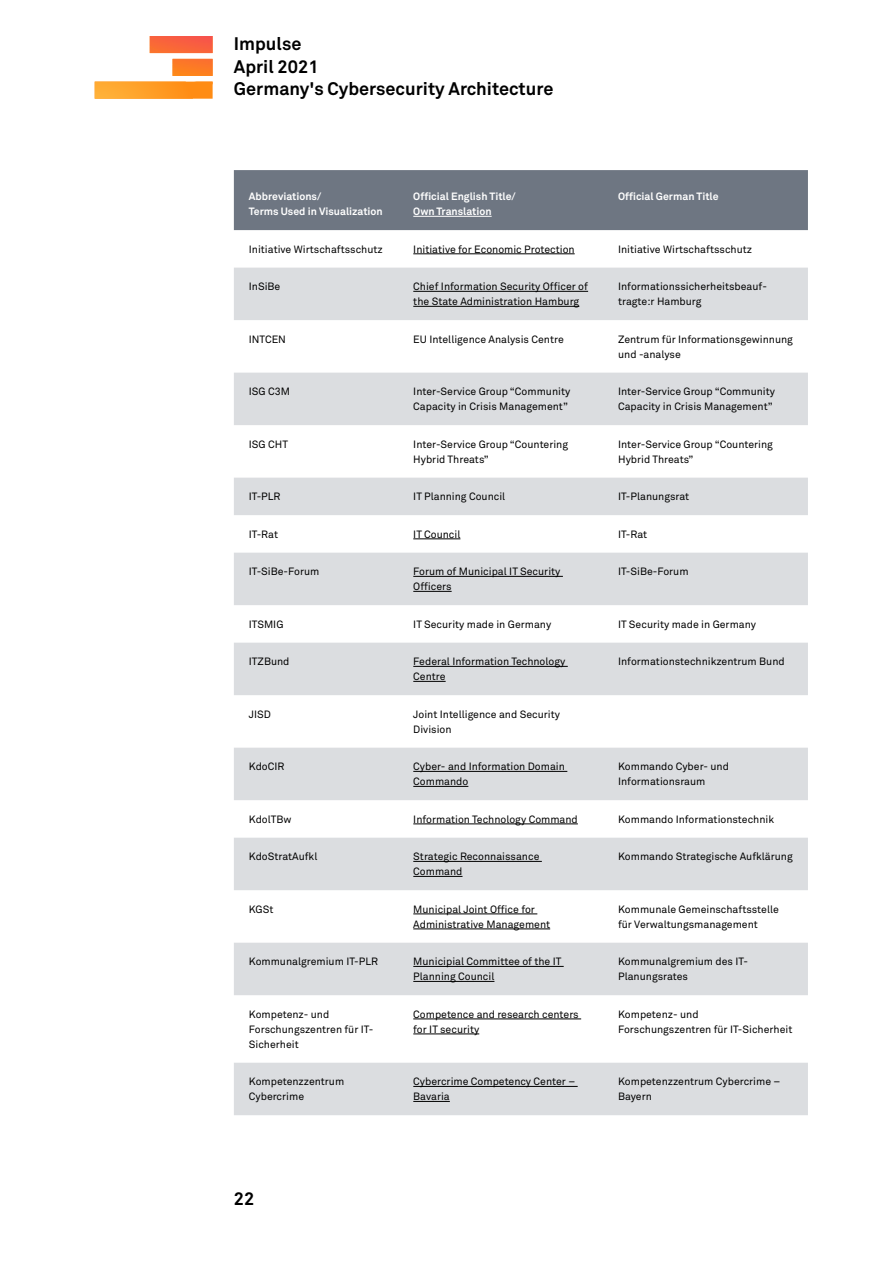
<style>
.page{position:relative;width:893px;height:1263px;background:#fff}
.page>*{position:absolute;margin:0;border:0;box-sizing:border-box;transform-origin:0 0}
.t1{font:700 18px/22.5px "Akkurat Std";color:#000}
.t2{font:10.5px/15px "Akkurat Std";color:#000}
.t3{font:700 10.5px/15px "Akkurat Std";color:#fff}
</style>
<div class="page">
<svg style="left:95px;top:36px;width:118px;height:63px"></svg>
<img style="left:95px;top:82px;width:98px;height:17px">
<img style="left:150px;top:36px;width:63px;height:48px">
<img style="left:150px;top:46px;width:32px;height:30px">
<div style="left:234px;top:170px;width:574px;height:60px;background:#6e7682"></div>
<svg style="left:234px;top:268px;width:574px;height:847px;fill:#dbdde0"></svg>
<hr style="left:413px;top:216px;width:79px;height:1px;background:#fff">
<hr style="left:413px;top:254px;width:162px;height:1px;background:#000">
<hr style="left:413px;top:291px;width:175px;height:1px;background:#000">
<hr style="left:413px;top:306px;width:166px;height:1px;background:#000">
<hr style="left:413px;top:539px;width:47px;height:1px;background:#000">
<hr style="left:413px;top:576px;width:150px;height:1px;background:#000">
<hr style="left:413px;top:591px;width:39px;height:1px;background:#000">
<hr style="left:413px;top:666px;width:155px;height:1px;background:#000">
<hr style="left:413px;top:681px;width:33px;height:1px;background:#000">
<hr style="left:413px;top:771px;width:154px;height:1px;background:#000">
<hr style="left:413px;top:786px;width:55px;height:1px;background:#000">
<hr style="left:413px;top:824px;width:165px;height:1px;background:#000">
<hr style="left:413px;top:861px;width:129px;height:1px;background:#000">
<hr style="left:413px;top:876px;width:49px;height:1px;background:#000">
<hr style="left:413px;top:914px;width:124px;height:1px;background:#000">
<hr style="left:413px;top:929px;width:137px;height:1px;background:#000">
<hr style="left:413px;top:966px;width:151px;height:1px;background:#000">
<hr style="left:413px;top:981px;width:81px;height:1px;background:#000">
<hr style="left:413px;top:1019px;width:168px;height:1px;background:#000">
<hr style="left:413px;top:1034px;width:66px;height:1px;background:#000">
<hr style="left:413px;top:1086px;width:165px;height:1px;background:#000">
<hr style="left:413px;top:1101px;width:37px;height:1px;background:#000">
<h1 class="t1" style="left:234px;top:32px;width:321px">Impulse<br>April 2021<br>Germany's Cybersecurity Architecture</h1>
<p class="t3" style="left:249px;top:189px;width:135px">Abbreviations/<br>Terms Used in Visualization</p>
<p class="t3" style="left:413px;top:189px;width:104px">Official English Title/<br>Own Translation</p>
<p class="t3" style="left:618px;top:189px;width:102px">Official German Title</p>
<p class="t2" style="left:249px;top:241px;width:135px">Initiative Wirtschaftsschutz</p>
<p class="t2" style="left:413px;top:241px;width:163px">Initiative for Economic Protection</p>
<p class="t2" style="left:618px;top:241px;width:135px">Initiative Wirtschaftsschutz</p>
<p class="t2" style="left:249px;top:279px;width:33px">InSiBe</p>
<p class="t2" style="left:413px;top:279px;width:176px">Chief Information Security Officer of the State Administration Hamburg</p>
<p class="t2" style="left:618px;top:279px;width:150px">Informationssicherheitsbeauf&shy;tragte:r Hamburg</p>
<p class="t2" style="left:249px;top:331px;width:39px">INTCEN</p>
<p class="t2" style="left:413px;top:331px;width:152px">EU Intelligence Analysis Centre</p>
<p class="t2" style="left:618px;top:331px;width:176px">Zentrum für Informationsgewinnung und -analyse</p>
<p class="t2" style="left:249px;top:384px;width:43px">ISG C3M</p>
<p class="t2" style="left:413px;top:384px;width:158px">Inter-Service Group “Community<br>Capacity in Crisis Management”</p>
<p class="t2" style="left:618px;top:384px;width:158px">Inter-Service Group “Community<br>Capacity in Crisis Management”</p>
<p class="t2" style="left:249px;top:436px;width:41px">ISG CHT</p>
<p class="t2" style="left:413px;top:436px;width:156px">Inter-Service Group “Countering<br>Hybrid Threats”</p>
<p class="t2" style="left:618px;top:436px;width:156px">Inter-Service Group “Countering<br>Hybrid Threats”</p>
<p class="t2" style="left:249px;top:489px;width:33px">IT-PLR</p>
<p class="t2" style="left:413px;top:489px;width:94px">IT Planning Council</p>
<p class="t2" style="left:618px;top:489px;width:73px">IT-Planungsrat</p>
<p class="t2" style="left:249px;top:526px;width:31px">IT-Rat</p>
<p class="t2" style="left:413px;top:526px;width:49px">IT Council</p>
<p class="t2" style="left:618px;top:526px;width:31px">IT-Rat</p>
<p class="t2" style="left:249px;top:564px;width:72px">IT-SiBe-Forum</p>
<p class="t2" style="left:413px;top:564px;width:149px">Forum of Municipal IT Security<br>Officers</p>
<p class="t2" style="left:618px;top:564px;width:72px">IT-SiBe-Forum</p>
<p class="t2" style="left:249px;top:616px;width:36px">ITSMIG</p>
<p class="t2" style="left:413px;top:616px;width:139px">IT Security made in Germany</p>
<p class="t2" style="left:618px;top:616px;width:139px">IT Security made in Germany</p>
<p class="t2" style="left:249px;top:654px;width:42px">ITZBund</p>
<p class="t2" style="left:413px;top:654px;width:154px">Federal Information Technology<br>Centre</p>
<p class="t2" style="left:618px;top:654px;width:168px">Informationstechnikzentrum Bund</p>
<p class="t2" style="left:249px;top:706px;width:24px">JISD</p>
<p class="t2" style="left:413px;top:706px;width:148px">Joint Intelligence and Security<br>Division</p>
<p class="t2" style="left:249px;top:759px;width:37px">KdoCIR</p>
<p class="t2" style="left:413px;top:759px;width:153px">Cyber- and Information Domain<br>Commando</p>
<p class="t2" style="left:618px;top:759px;width:112px">Kommando Cyber- und<br>Informationsraum</p>
<p class="t2" style="left:249px;top:811px;width:44px">KdolTBw</p>
<p class="t2" style="left:413px;top:811px;width:166px">Information Technology Command</p>
<p class="t2" style="left:618px;top:811px;width:157px">Kommando Informationstechnik</p>
<p class="t2" style="left:249px;top:849px;width:70px">KdoStratAufkl</p>
<p class="t2" style="left:413px;top:849px;width:128px">Strategic Reconnaissance<br>Command</p>
<p class="t2" style="left:618px;top:849px;width:176px">Kommando Strategische Aufklärung</p>
<p class="t2" style="left:249px;top:901px;width:26px">KGSt</p>
<p class="t2" style="left:413px;top:901px;width:138px">Municipal Joint Office for<br>Administrative Management</p>
<p class="t2" style="left:618px;top:901px;width:162px">Kommunale Gemeinschaftsstelle für Verwaltungsmanagement</p>
<p class="t2" style="left:249px;top:954px;width:131px">Kommunalgremium IT-PLR</p>
<p class="t2" style="left:413px;top:954px;width:150px">Municipial Committee of the IT<br>Planning Council</p>
<p class="t2" style="left:618px;top:954px;width:131px">Kommunalgremium des IT-<br>Planungsrates</p>
<p class="t2" style="left:249px;top:1006px;width:126px">Kompetenz- und<br>Forschungszentren für IT-<br>Sicherheit</p>
<p class="t2" style="left:413px;top:1006px;width:167px">Competence and research centers for IT security</p>
<p class="t2" style="left:618px;top:1006px;width:176px">Kompetenz- und<br>Forschungszentren für IT-Sicherheit</p>
<p class="t2" style="left:249px;top:1074px;width:97px">Kompetenzzentrum<br>Cybercrime</p>
<p class="t2" style="left:413px;top:1074px;width:163px">Cybercrime Competency Center –<br>Bavaria</p>
<p class="t2" style="left:618px;top:1074px;width:164px">Kompetenzzentrum Cybercrime –<br>Bayern</p>
<h1 class="t1" style="left:234px;top:1187px;width:22px">22</h1>
</div>
